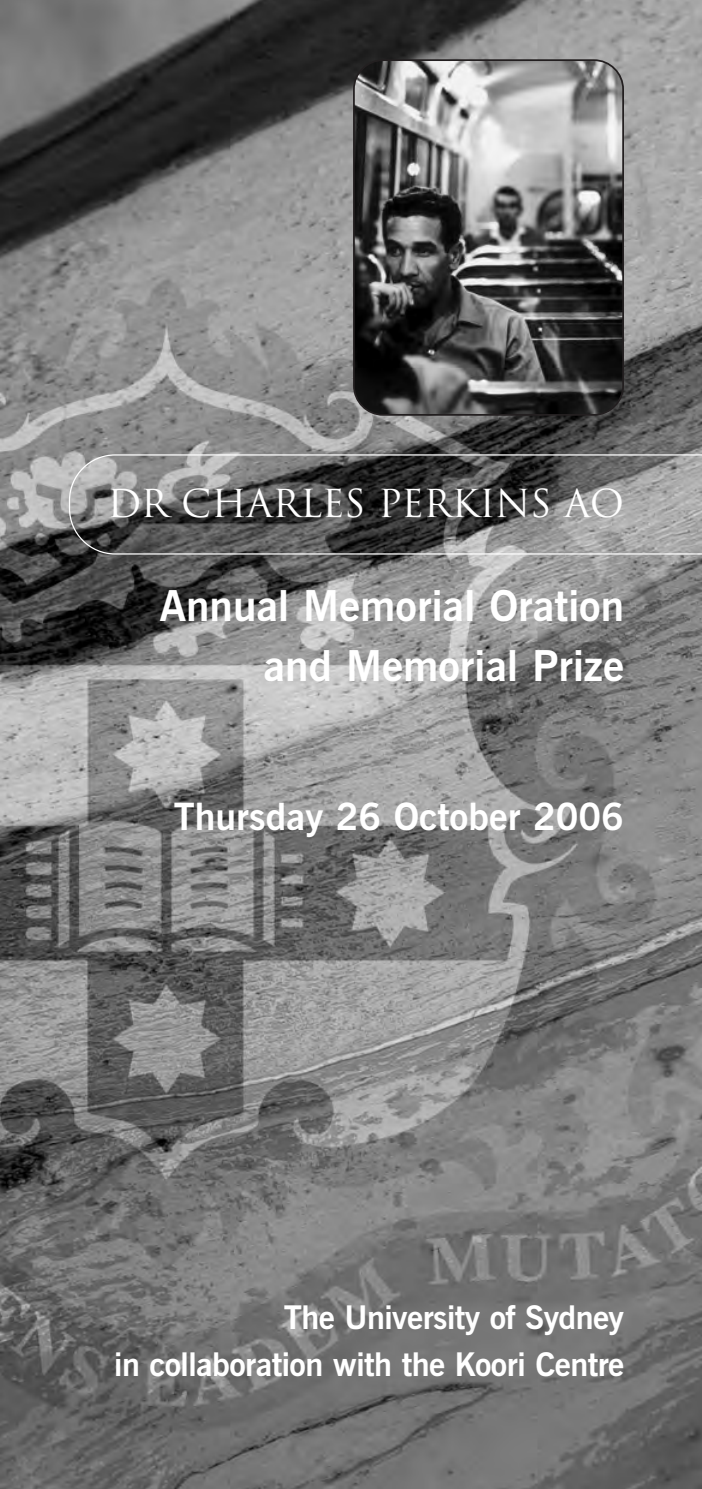
<style>
.page{position:relative;width:702px;height:1489px;background:#fff}
.page>*{position:absolute;margin:0;border:0;box-sizing:border-box;transform-origin:0 0}
.t1{font:700 42.5px/60px "News Gothic BT";color:#fff;text-align:right}
.t2{font:700 37.5px "News Gothic BT";color:#fff}
.t3{font:37.5px "Trajan";letter-spacing:-.015em;color:#fff}
.t4{font:700 32.5px/47.5px "News Gothic BT";letter-spacing:-.02em;color:#fff;text-align:right}
</style>
<div class="page">
<img style="left:0;top:0;width:702px;height:1488px">
<svg style="left:69px;top:454px;width:633px;height:100px;background:#696969"></svg>
<svg style="left:353px;top:59px;width:271px;height:357px;background:#686868"></svg>
<p class="t3" style="left:107px;top:482px;width:518px">DR CHARLES PERKINS AO</p>
<h1 class="t1" style="left:160px;top:579px;width:466px">Annual Memorial Oration and Memorial Prize</h1>
<p class="t2" style="left:174px;top:802px;width:451px">Thursday 26 October 2006</p>
<p class="t4" style="left:114px;top:1296px;width:511px">The University of Sydney<br>in collaboration with the Koori Centre</p>
</div>
